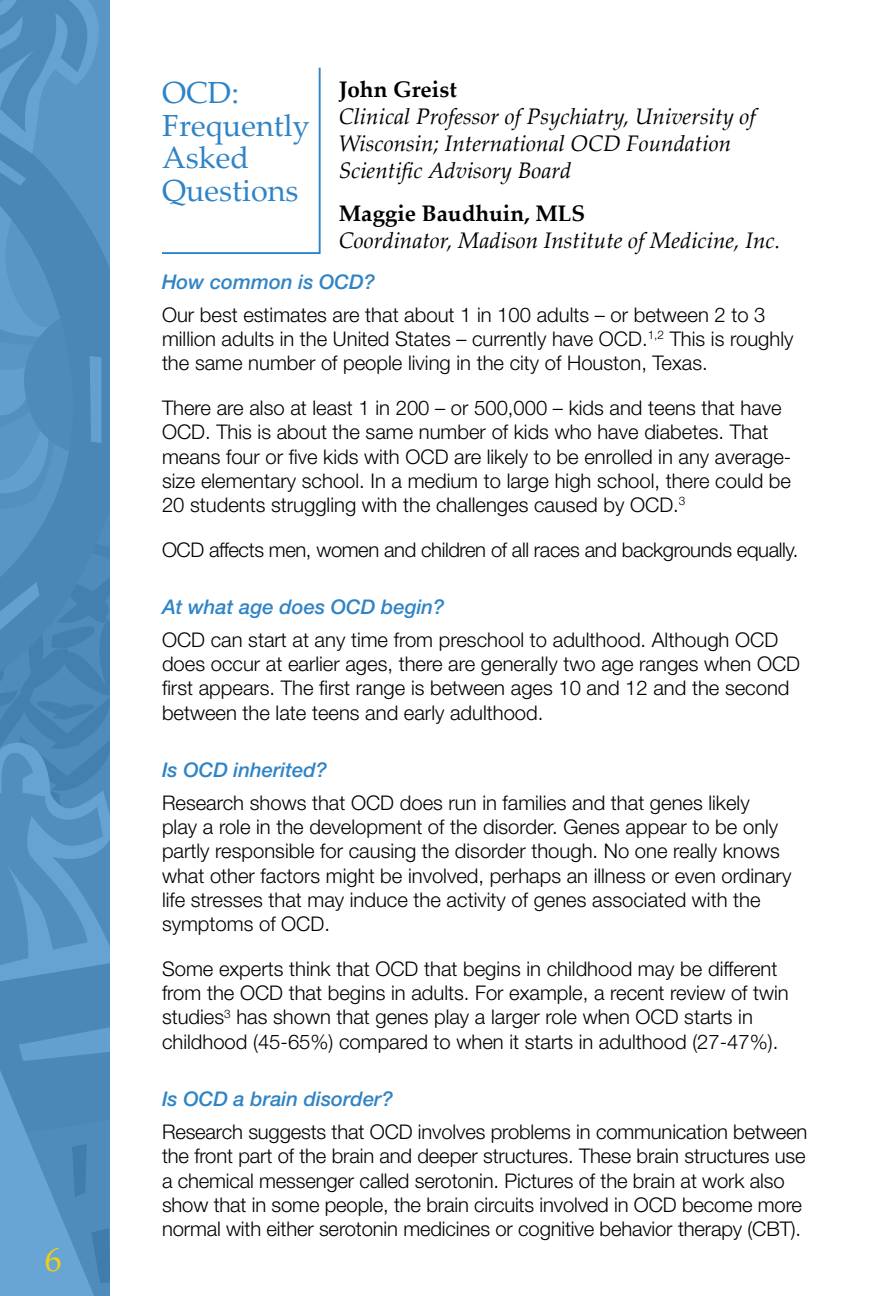
<style>
.page{position:relative;width:891px;height:1296px;background:#fff}
.page>*{position:absolute;margin:0;border:0;box-sizing:border-box;transform-origin:0 0}
.t1{font:33.75px "Palatino Linotype";color:#f1d00e}
.t2{font:30.6px/32.4px "Palatino Linotype";color:#3084c6}
.t3{font:italic 22.5px/27px "Palatino Linotype";color:#000}
.t4{font:700 22.5px "Palatino Linotype";color:#000}
.t5{font:300 20.25px/24.3px "Helvetica Neue";color:#000}
.t6{font:italic 500 20.25px "Helvetica Neue";color:#3084c6}
.t7{font:300 20.25px "Helvetica Neue";letter-spacing:-.02em;color:#000}
</style>
<div class="page">
<svg style="left:0;top:0;width:109px;height:1296px;background:#538fbf"></svg>
<svg style="left:162px;top:67px;width:159px;height:187px"></svg>
<h1 class="t1" style="left:45px;top:1235px;width:18px">6</h1>
<h2 class="t2" style="left:162px;top:76px;width:149px">OCD:<br>Frequently<br>Asked<br>Questions</h2>
<p class="t4" style="left:339px;top:74px;width:120px">John Greist</p>
<p class="t3" style="left:339px;top:102px;width:419px">Clinical Professor of Psychiatry, University of<br>Wisconsin; International OCD Foundation<br>Scientific Advisory Board</p>
<p class="t4" style="left:339px;top:197px;width:248px">Maggie Baudhuin, MLS</p>
<p class="t3" style="left:339px;top:226px;width:443px">Coordinator, Madison Institute of Medicine, Inc.</p>
<p class="t6" style="left:162px;top:270px;width:215px">How common is OCD?</p>
<p class="t5" style="left:162px;top:302px;width:633px">Our best estimates are that about 1 in 100 adults – or between 2 to 3 million adults in the United States – currently have OCD.<sup>1,2</sup> This is roughly the same number of people living in the city of Houston, Texas.</p>
<p class="t5" style="left:162px;top:395px;width:631px">There are also at least 1 in 200 – or 500,000 – kids and teens that have OCD. This is about the same number of kids who have diabetes. That means four or five kids with OCD are likely to be enrolled in any average&shy;size elementary school. In a medium to large high school, there could be 20 students struggling with the challenges caused by OCD.<sup>3</sup></p>
<p class="t7" style="left:162px;top:537px;width:638px">OCD affects men, women and children of all races and backgrounds equally.</p>
<p class="t6" style="left:162px;top:595px;width:284px">At what age does OCD begin?</p>
<p class="t5" style="left:162px;top:627px;width:640px">OCD can start at any time from preschool to adulthood. Although OCD does occur at earlier ages, there are generally two age ranges when OCD first appears. The first range is between ages 10 and 12 and the second between the late teens and early adulthood.</p>
<p class="t6" style="left:162px;top:758px;width:167px">Is OCD inherited?</p>
<p class="t5" style="left:162px;top:790px;width:631px">Research shows that OCD does run in families and that genes likely<br>play a role in the development of the disorder. Genes appear to be only partly responsible for causing the disorder though. No one really knows what other factors might be involved, perhaps an illness or even ordinary life stresses that may induce the activity of genes associated with the symptoms of OCD.</p>
<p class="t5" style="left:162px;top:956px;width:628px">Some experts think that OCD that begins in childhood may be different from the OCD that begins in adults. For example, a recent review of twin studies<sup>3</sup> has shown that genes play a larger role when OCD starts in childhood (45-65%) compared to when it starts in adulthood (27-47%).</p>
<p class="t6" style="left:162px;top:1087px;width:233px">Is OCD a brain disorder?</p>
<p class="t5" style="left:162px;top:1119px;width:647px">Research suggests that OCD involves problems in communication between the front part of the brain and deeper structures. These brain structures use a chemical messenger called serotonin. Pictures of the brain at work also show that in some people, the brain circuits involved in OCD become more normal with either serotonin medicines or cognitive behavior therapy (CBT).</p>
</div>
